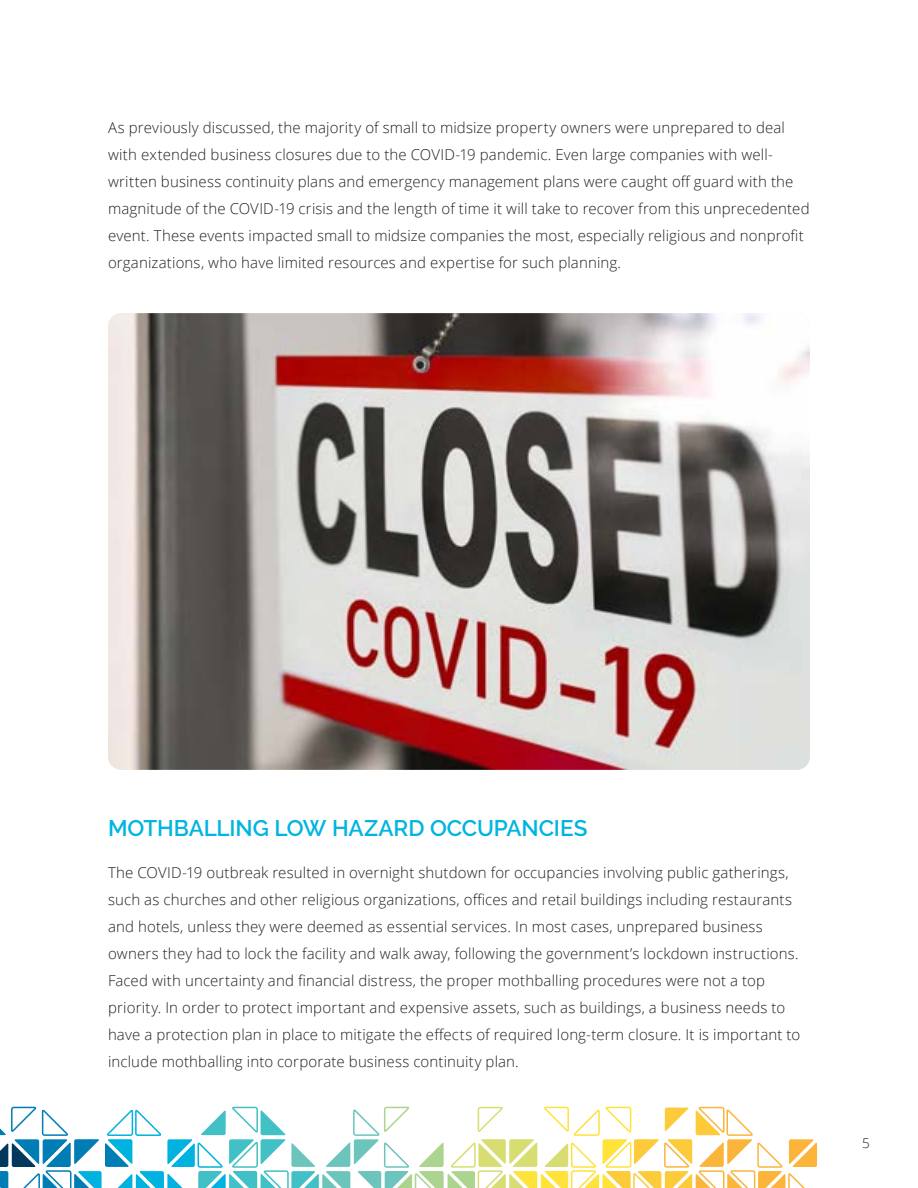
<style>
.page{position:relative;width:918px;height:1188px;background:#fff}
.page>*{position:absolute;margin:0;border:0;box-sizing:border-box;transform-origin:0 0}
.Bullet_List_-_Tertia{font:600 22.5px "Raleway";letter-spacing:-.01em;color:#00b5e1}
.Intro_Copy{font:300 15px/27px "Open Sans";letter-spacing:.01em;color:#231f20}
.t1{font:300 13.5px "Open Sans";color:#231f20}
</style>
<div class="page">
<svg style="left:0;top:1107px;width:817px;height:81px"></svg>
<img style="left:108px;top:313px;width:702px;height:457px">
<p class="Intro_Copy" style="left:108px;top:114px;width:703px">As previously discussed, the majority of small to midsize property owners were unprepared to deal with extended business closures due to the COVID-19 pandemic. Even large companies with well&shy;written business continuity plans and emergency management plans were caught off guard with the magnitude of the COVID-19 crisis and the length of time it will take to recover from this unprecedented event. These events impacted small to midsize companies the most, especially religious and nonprofit organizations, who have limited resources and expertise for such planning.</p>
<p class="Bullet_List_-_Tertia" style="left:108px;top:815px;width:481px">MOTHBALLING LOW HAZARD OCCUPANCIES</p>
<p class="Intro_Copy" style="left:108px;top:858px;width:694px">The COVID-19 outbreak resulted in overnight shutdown for occupancies involving public gatherings, such as churches and other religious organizations, offices and retail buildings including restaurants and hotels, unless they were deemed as essential services. In most cases, unprepared business owners they had to lock the facility and walk away, following the government’s lockdown instructions.<br>Faced with uncertainty and financial distress, the proper mothballing procedures were not a top priority. In order to protect important and expensive assets, such as buildings, a business needs to have a protection plan in place to mitigate the effects of required long-term closure. It is important to include mothballing into corporate business continuity plan.</p>
<p class="t1" style="left:862px;top:1134px;width:9px">5</p>
</div>
